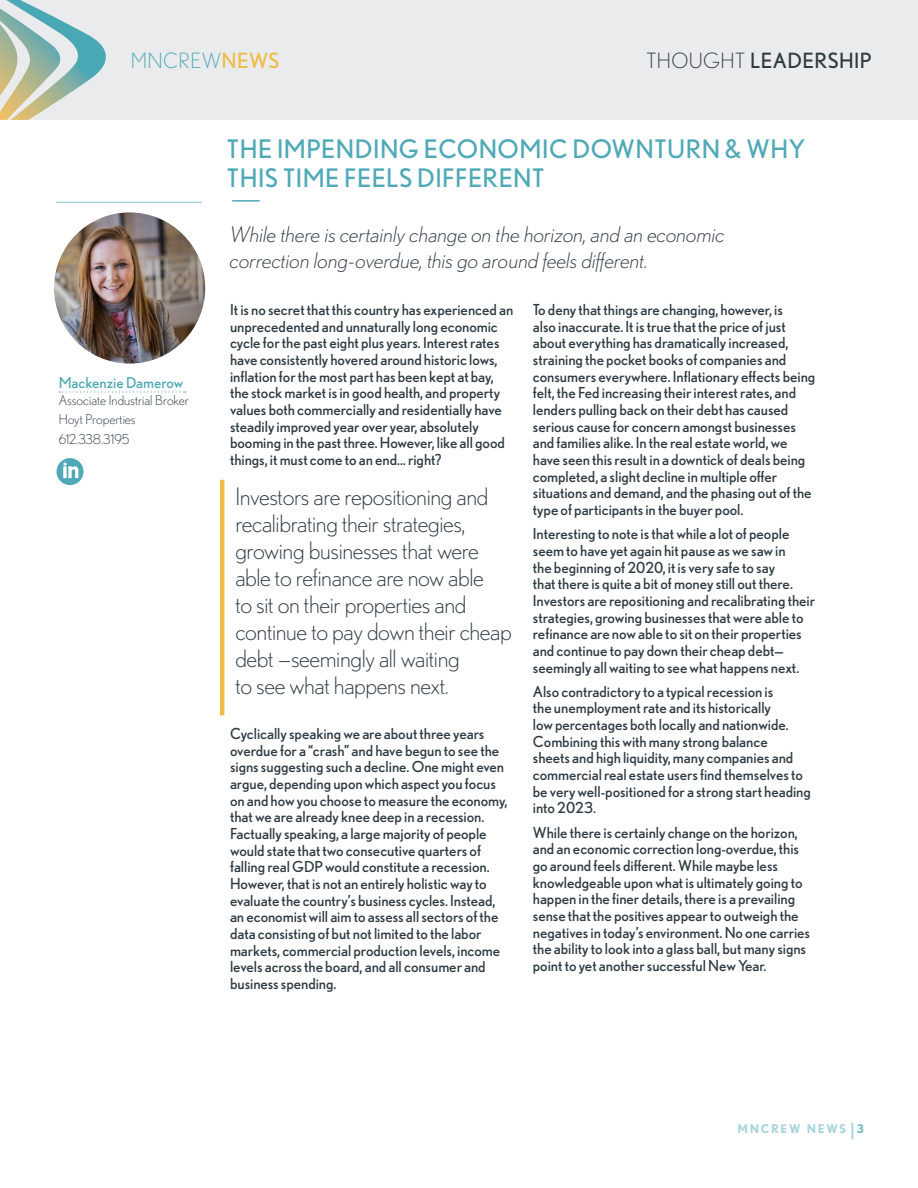
<style>
.page{position:relative;width:918px;height:1188px;background:#fff}
.page>*{position:absolute;margin:0;border:0;box-sizing:border-box;transform-origin:0 0}
.Page_Headline{font:25.5px/28.5px "Nobel";letter-spacing:.02em;color:#4fa9b7}
.Callout{font:300 24px/27px "Nobel";letter-spacing:-.015em;color:#2f3a42}
.Intro_paragraph{font:italic 300 21.6px/26.1px "Nobel";color:#2f3a42}
.Page_Headline-2{font:21px "Nobel";letter-spacing:.02em;color:#2f3a42}
.t1{font:300 21px "Nobel";letter-spacing:.02em;color:#4fa9b7}
.Body_Copy{font:15.15px/16.6px "Nobel";letter-spacing:-.005em;color:#2f3a42}
.Contact_Info_Content{font:15px "Nobel";color:#4fa9b7}
.Contact_Info_Content-2{font:300 13.5px "Nobel";color:#2f3a42}
.t2{font:700 12px "Nobel";letter-spacing:.14em;color:#a7d4db}
.s1{font-weight:400;color:#efbd47}
.s2{font-weight:300}
.s3{font-size:18px}
.s4{color:#72bac5}
</style>
<div class="page">
<div style="left:0;top:0;width:918px;height:120px;background:#eaebec"></div>
<svg style="left:0;top:0;width:106px;height:120px"></svg>
<svg style="left:59px;top:391px;width:127px;height:2px"></svg>
<svg style="left:57px;top:458px;width:27px;height:27px"></svg>
<img style="left:54px;top:212px;width:151px;height:152px;border-radius:76px">
<hr style="left:56px;top:202px;width:146px;height:1px;background:#a7d4db">
<hr style="left:232px;top:200px;width:28px;height:2px;background:#4fa9b7">
<hr style="left:220px;top:480px;width:4px;height:235px;background:#efbd47">
<h3 class="t1" style="left:131px;top:48px;width:150px">MNCREW<span class="s1">NEWS</span></h3>
<p class="Page_Headline-2" style="left:646px;top:48px;width:227px"><span class="s2">THOUGHT</span> LEADERSHIP</p>
<p class="Page_Headline" style="left:227px;top:134px;width:580px">THE IMPENDING ECONOMIC DOWNTURN &amp; WHY<br>THIS TIME FEELS DIFFERENT</p>
<p class="Contact_Info_Content" style="left:59px;top:374px;width:126px">Mackenzie Damerow</p>
<p class="Contact_Info_Content-2" style="left:59px;top:392px;width:132px">Associate Industrial Broker</p>
<p class="Contact_Info_Content-2" style="left:59px;top:412px;width:79px">Hoyt Properties</p>
<p class="Contact_Info_Content-2" style="left:59px;top:431px;width:72px">612.338.3195</p>
<p class="Intro_paragraph" style="left:230px;top:221px;width:496px">While there is certainly change on the horizon, and an economic correction long-overdue, this go around feels different.</p>
<p class="Body_Copy" style="left:230px;top:301px;width:285px">It is no secret that this country has experienced an unprecedented and unnaturally long economic cycle for the past eight plus years. Interest rates have consistently hovered around historic lows, inflation for the most part has been kept at bay, the stock market is in good health, and property values both commercially and residentially have steadily improved year over year, absolutely booming in the past three. However, like all good things, it must come to an end… right?</p>
<p class="Callout" style="left:235px;top:483px;width:278px">Investors are repositioning and recalibrating their strategies, growing businesses that were able to refinance are now able<br>to sit on their properties and continue to pay down their cheap debt —seemingly all waiting<br>to see what happens next.</p>
<p class="Body_Copy" style="left:230px;top:725px;width:279px">Cyclically speaking we are about three years overdue for a “crash” and have begun to see the signs suggesting such a decline. One might even argue, depending upon which aspect you focus on and how you choose to measure the economy, that we are already knee deep in a recession.<br>Factually speaking, a large majority of people would state that two consecutive quarters of falling real GDP would constitute a recession.<br>However, that is not an entirely holistic way to evaluate the country’s business cycles. Instead, an economist will aim to assess all sectors of the data consisting of but not limited to the labor markets, commercial production levels, income levels across the board, and all consumer and business spending.</p>
<p class="Body_Copy" style="left:533px;top:301px;width:284px">To deny that things are changing, however, is<br>also inaccurate. It is true that the price of just about everything has dramatically increased, straining the pocket books of companies and consumers everywhere. Inflationary effects being felt, the Fed increasing their interest rates, and lenders pulling back on their debt has caused serious cause for concern amongst businesses and families alike. In the real estate world, we have seen this result in a downtick of deals being completed, a slight decline in multiple offer situations and demand, and the phasing out of the type of participants in the buyer pool.</p>
<p class="Body_Copy" style="left:533px;top:525px;width:284px">Interesting to note is that while a lot of people seem to have yet again hit pause as we saw in<br>the beginning of 2020, it is very safe to say<br>that there is quite a bit of money still out there.<br>Investors are repositioning and recalibrating their strategies, growing businesses that were able to refinance are now able to sit on their properties and continue to pay down their cheap debt— seemingly all waiting to see what happens next.</p>
<p class="Body_Copy" style="left:533px;top:683px;width:280px">Also contradictory to a typical recession is<br>the unemployment rate and its historically<br>low percentages both locally and nationwide.<br>Combining this with many strong balance<br>sheets and high liquidity, many companies and commercial real estate users find themselves to be very well-positioned for a strong start heading into 2023.</p>
<p class="Body_Copy" style="left:533px;top:824px;width:279px">While there is certainly change on the horizon, and an economic correction long-overdue, this go around feels different. While maybe less knowledgeable upon what is ultimately going to happen in the finer details, there is a prevailing sense that the positives appear to outweigh the negatives in today’s environment. No one carries the ability to look into a glass ball, but many signs point to yet another successful New Year.</p>
<p class="t2" style="left:738px;top:1121px;width:128px">MNCREW NEWS <span class="s3">|</span> <span class="s4">3</span></p>
</div>
